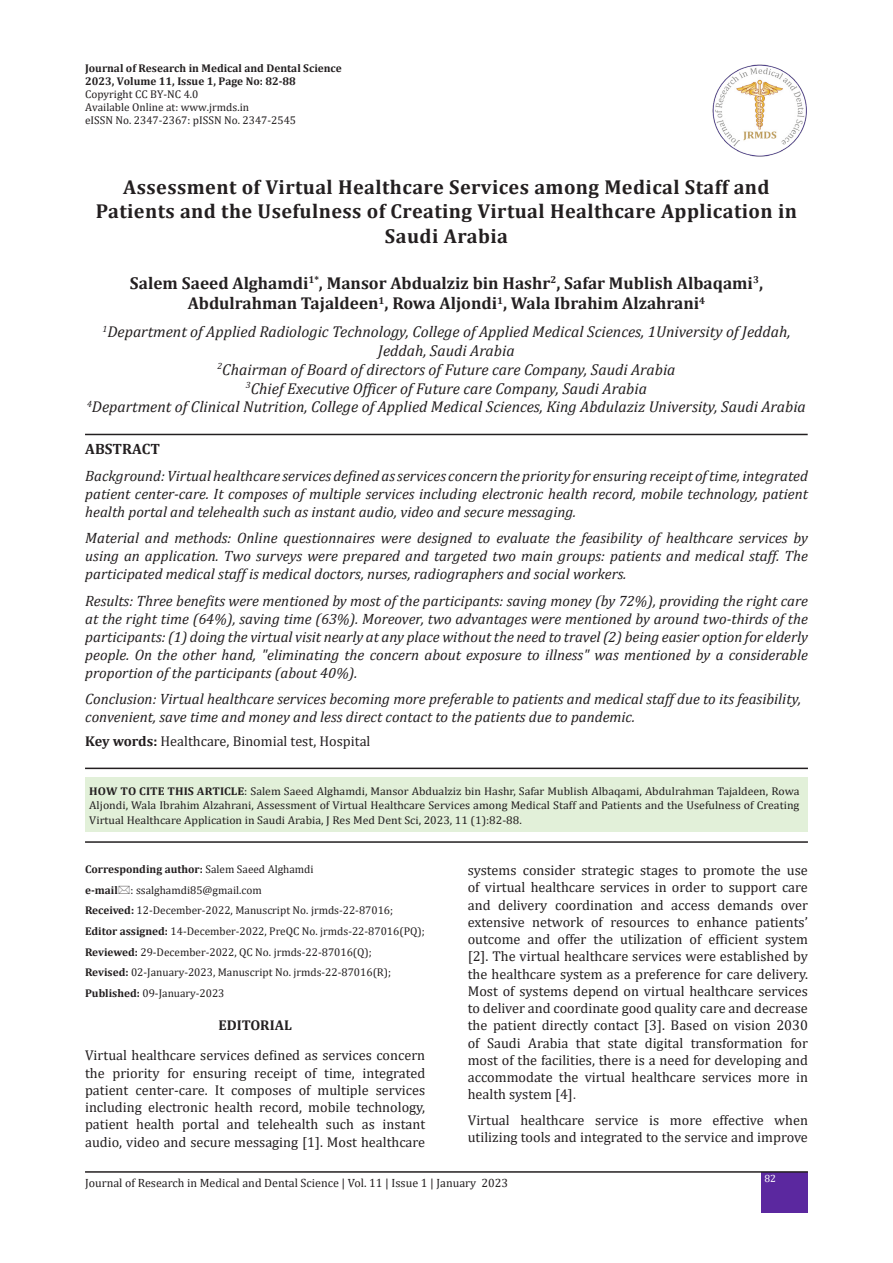
<style>
.page{position:relative;width:893px;height:1263px;background:#fff}
.page>*{position:absolute;margin:0;border:0;box-sizing:border-box;transform-origin:0 0}
.t1{font:700 20.25px/24.3px "Cambria";letter-spacing:.02em;color:#231f20;text-align:center}
.t2{font:700 17.25px/20.7px "Cambria";color:#231f20;text-align:center}
.t3{font:italic 15.75px/18.9px "Cambria";color:#231f20;text-align:center}
.t4{font:italic 15px/18px "Cambria";color:#231f20;text-align:justify}
.Abstract{font:700 15px "Cambria";color:#231f20}
.bd{font:14.25px/17.2px "Cambria";color:#231f20;text-align:justify}
.t5{font:700 14.25px "Cambria";color:#231f20}
.t6{font:12px "Cambria";color:#231f20}
.Body_Text{font:11.25px/12.9px "Cambria";color:#231f20}
.Body_Text-2{font:11.25px/14.4px "Cambria";color:#231f20;text-align:justify;scale:1.05 1}
.t7{font:700 11.25px "Cambria";color:#231f20}
.t8{font:10.5px "Cambria";color:#fff}
.s1{font-weight:700}
.s2{font-weight:400}
.s3{font-family:"Times New Roman"}
</style>
<div class="page">
<div style="left:762px;top:1172px;width:46px;height:41px;background:#5b289f"></div>
<img style="left:712px;top:64px;width:95px;height:93px">
<hr style="left:85px;top:1171px;width:723px;height:2px;background:#231f20">
<hr style="left:85px;top:434px;width:723px;height:1px;background:#231f20">
<hr style="left:85px;top:768px;width:723px;height:1px;background:#231f20">
<div style="left:85px;top:778px;width:723px;height:54px;background:#e2f0d9"></div>
<hr style="left:85px;top:841px;width:723px;height:2px;background:#231f20">
<p class="t7" style="left:85px;top:61px;width:258px">Journal of Research in Medical and Dental Science</p>
<p class="t7" style="left:85px;top:74px;width:212px">2023, Volume 11, Issue 1, Page No: 82-88</p>
<p class="Body_Text" style="left:85px;top:88px;width:213px">Copyright CC BY-NC 4.0<br>Available Online at: www.jrmds.in<br>eISSN No. 2347-2367: pISSN No. 2347-2545</p>
<p class="t1" style="left:96px;top:174px;width:703px">Assessment of Virtual Healthcare Services among Medical Staff and<br>Patients and the Usefulness of Creating Virtual Healthcare Application in<br>Saudi Arabia</p>
<p class="t2" style="left:130px;top:272px;width:635px">Salem Saeed Alghamdi<sup>1*</sup>, Mansor Abdualziz bin Hashr<sup>2</sup>, Safar Mublish Albaqami<sup>3</sup>,<br>Abdulrahman Tajaldeen<sup>1</sup>, Rowa Aljondi<sup>1</sup>, Wala Ibrahim Alzahrani<sup>4</sup></p>
<p class="t3" style="left:102px;top:321px;width:689px"><sup>1</sup>Department of Applied Radiologic Technology, College of Applied Medical Sciences, 1University of Jeddah,<br>Jeddah, Saudi Arabia</p>
<p class="t3" style="left:217px;top:359px;width:460px"><sup>2</sup>Chairman of Board of directors of Future care Company, Saudi Arabia</p>
<p class="t3" style="left:246px;top:378px;width:403px"><sup>3</sup>Chief Executive Officer of Future care Company, Saudi Arabia</p>
<p class="t3" style="left:87px;top:397px;width:720px"><sup>4</sup>Department of Clinical Nutrition, College of Applied Medical Sciences, King Abdulaziz University, Saudi Arabia</p>
<p class="Abstract" style="left:85px;top:438px;width:76px">ABSTRACT</p>
<p class="t4" style="left:85px;top:466px;width:724px">Background: Virtual healthcare services defined as services concern the priority for ensuring receipt of time, integrated patient center-care. It composes of multiple services including electronic health record, mobile technology, patient health portal and telehealth such as instant audio, video and secure messaging.</p>
<p class="t4" style="left:85px;top:528px;width:724px">Material and methods: Online questionnaires were designed to evaluate the feasibility of healthcare services by using an application. Two surveys were prepared and targeted two main groups: patients and medical staff. The participated medical staff is medical doctors, nurses, radiographers and social workers.</p>
<p class="t4" style="left:85px;top:591px;width:724px">Results: Three benefits were mentioned by most of the participants: saving money (by 72%), providing the right care at the right time (64%), saving time (63%). Moreover, two advantages were mentioned by around two-thirds of the participants: (1) doing the virtual visit nearly at any place without the need to travel (2) being easier option for elderly people. On the other hand, "eliminating the concern about exposure to illness" was mentioned by a considerable proportion of the participants (about 40%).</p>
<p class="t4" style="left:85px;top:689px;width:717px">Conclusion: Virtual healthcare services becoming more preferable to patients and medical staff due to its feasibility, convenient, save time and money and less direct contact to the patients due to pandemic.</p>
<p class="bd" style="left:85px;top:733px;width:287px"><span class="s1">Key words:</span> Healthcare, Binomial test, Hospital</p>
<p class="Body_Text-2" style="left:89px;top:784px;width:678px"><span class="s1">HOW TO CITE THIS ARTICLE</span>: Salem Saeed Alghamdi, Mansor Abdualziz bin Hashr, Safar Mublish Albaqami, Abdulrahman Tajaldeen, Rowa Aljondi, Wala Ibrahim Alzahrani, Assessment of Virtual Healthcare Services among Medical Staff and Patients and the Usefulness of Creating Virtual Healthcare Application in Saudi Arabia, J Res Med Dent Sci, 2023, 11 (1):82-88.</p>
<p class="t7" style="left:85px;top:861px;width:230px">Corresponding author: <span class="s2">Salem Saeed Alghamdi</span></p>
<p class="Body_Text" style="left:85px;top:883px;width:178px"><span class="s1">e-mail</span> : ssalghamdi85@gmail.com</p>
<p class="Body_Text" style="left:85px;top:904px;width:310px"><span class="s1">Received:</span> 12-December-2022, Manuscript No. jrmds-22-87016;</p>
<p class="Body_Text" style="left:85px;top:925px;width:341px"><span class="s1">Editor assigned:</span> 14-December-2022, PreQC No. jrmds-22-87016(PQ);</p>
<p class="Body_Text" style="left:85px;top:945px;width:288px"><span class="s1">Reviewed:</span> 29-December-2022, QC No. jrmds-22-87016(Q);</p>
<p class="Body_Text" style="left:85px;top:966px;width:308px"><span class="s1">Revised:</span> 02-January-2023, Manuscript No. jrmds-22-87016(R);</p>
<p class="Body_Text" style="left:85px;top:987px;width:141px"><span class="s1">Published:</span> 09-January-2023</p>
<p class="t5" style="left:218px;top:1015px;width:75px">EDITORIAL</p>
<p class="bd" style="left:85px;top:1047px;width:342px">Virtual healthcare services defined as services concern the priority for ensuring receipt of time, integrated patient center-care. It composes of multiple services including electronic health record, mobile technology, patient health portal and telehealth such as instant audio, video and secure messaging [1]. Most healthcare</p>
<p class="bd" style="left:468px;top:861px;width:342px">systems consider strategic stages to promote the use of virtual healthcare services in order to support care and delivery coordination and access demands over extensive network of resources to enhance patients’ outcome and offer the utilization of efficient system [2]. The virtual healthcare services were established by the healthcare system as a preference for care delivery.<br>Most of systems depend on virtual healthcare services to deliver and coordinate good quality care and decrease the patient directly contact [3]. Based on vision 2030 of Saudi Arabia that state digital transformation for most of the facilities, there is a need for developing and accommodate the virtual healthcare services more in health system [4]<span class="s3">.</span></p>
<p class="bd" style="left:468px;top:1111px;width:342px">Virtual healthcare service is more effective when utilizing tools and integrated to the service and improve</p>
<p class="t6" style="left:85px;top:1176px;width:425px">Journal of Research in Medical and Dental Science | Vol. 11 | Issue 1 | January 2023</p>
<p class="t8" style="left:764px;top:1172px;width:13px">82</p>
</div>
